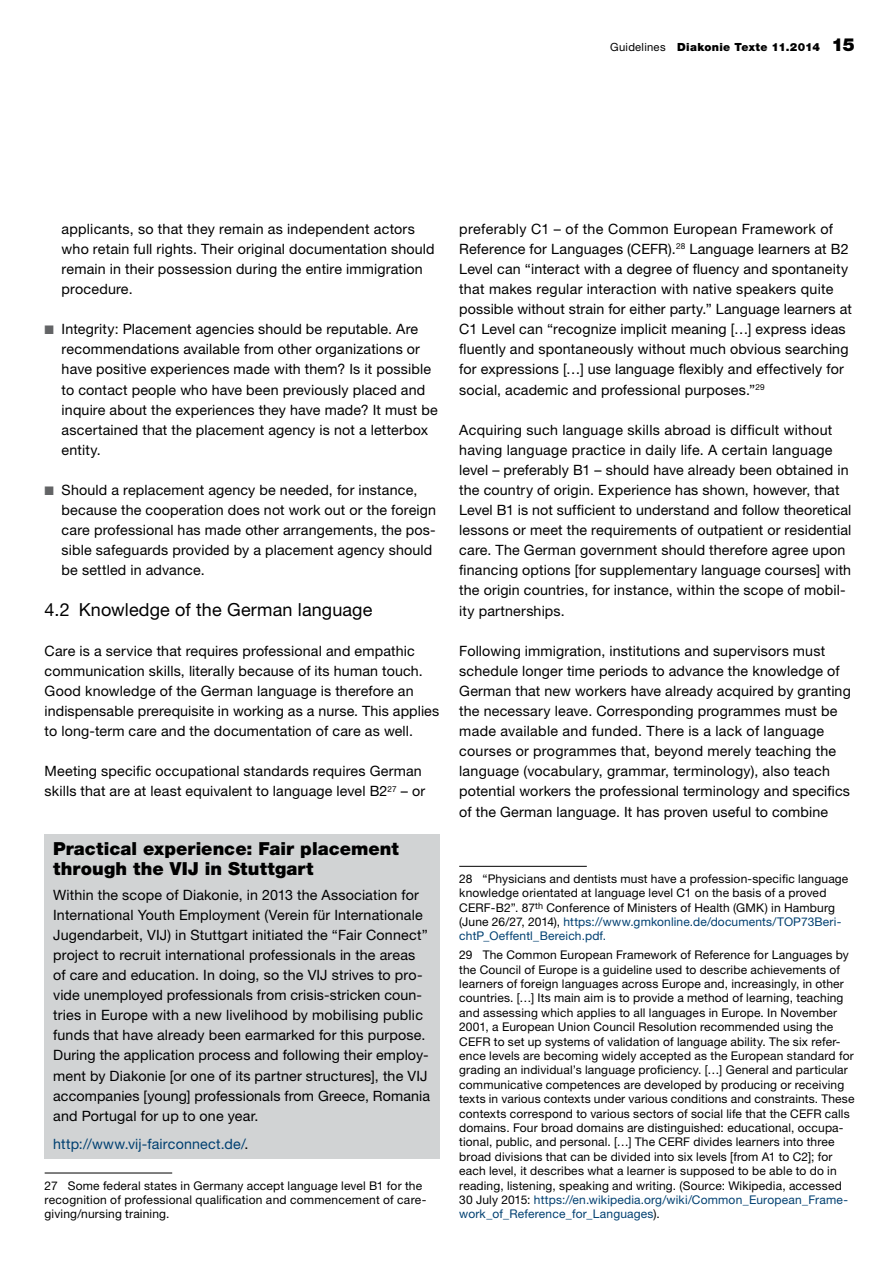
<style>
.page{position:relative;width:893px;height:1263px;background:#fff}
.page>*{position:absolute;margin:0;border:0;box-sizing:border-box;transform-origin:0 0}
.t1{font:900 18px/20.1px "Helvetica Neue LT Std";letter-spacing:.005em;color:#000}
.t2{font:18px "Helvetica Neue LT Std";letter-spacing:.005em;color:#000}
.t3{font:14.25px/20.1px "Helvetica Neue LT Std";letter-spacing:.01em;color:#000}
.t4{font:14.25px "Helvetica Neue LT Std";letter-spacing:.01em;color:#004071}
.t5{font:12px/14.4px "Helvetica Neue LT Std";letter-spacing:.015em;color:#000}
.t6{font:900 11.25px "Helvetica Neue LT Std";letter-spacing:.03em;color:#000}
.s1{font-weight:400}
.s2{font-size:18px}
.s3{color:#000}
.s4{color:#004071}
</style>
<div class="page">
<hr style="left:45px;top:1172px;width:127px;height:1px;background:#000">
<hr style="left:459px;top:866px;width:128px;height:1px;background:#000">
<div style="left:45px;top:834px;width:395px;height:325px;background:#d1d3d4"></div>
<p class="t6" style="left:610px;top:40px;width:246px"><span class="s1">Guidelines</span> Diakonie Texte 11.2014 <span class="s2">15</span></p>
<p class="t3" style="left:62px;top:218px;width:375px">applicants, so that they remain as independent actors who retain full rights. Their original documentation should remain in their possession during the entire immigration procedure.</p>
<p class="t3" style="left:62px;top:319px;width:378px">Integrity: Placement agencies should be reputable. Are recommendations available from other organizations or have positive experiences made with them? Is it possible to contact people who have been previously placed and inquire about the experiences they have made? It must be ascertained that the placement agency is not a letterbox entity.</p>
<p class="t3" style="left:62px;top:480px;width:376px">Should a replacement agency be needed, for instance, because the cooperation does not work out or the foreign care professional has made other arrangements, the pos&shy;sible safeguards provided by a placement agency should be settled in advance.</p>
<p class="t2" style="left:45px;top:598px;width:329px">4.2 Knowledge of the German language</p>
<p class="t3" style="left:45px;top:640px;width:396px">Care is a service that requires professional and empathic communication skills, literally because of its human touch.<br>Good knowledge of the German language is therefore an indispensable prerequisite in working as a nurse. This applies to long-term care and the documentation of care as well.</p>
<p class="t3" style="left:45px;top:761px;width:382px">Meeting specific occupational standards requires German skills that are at least equivalent to language level B2<sup>27</sup> – or</p>
<p class="t1" style="left:53px;top:839px;width:347px">Practical experience: Fair placement through the VIJ in Stuttgart</p>
<p class="t3" style="left:53px;top:884px;width:378px">Within the scope of Diakonie, in 2013 the Association for International Youth Employment (Verein für Internationale Jugendarbeit, VIJ) in Stuttgart initiated the “Fair Connect” project to recruit international professionals in the areas of care and education. In doing, so the VIJ strives to pro&shy;vide unemployed professionals from crisis-stricken coun&shy;tries in Europe with a new livelihood by mobilising public funds that have already been earmarked for this purpose.<br>During the application process and following their employ&shy;ment by Diakonie [or one of its partner structures], the VIJ accompanies [young] professionals from Greece, Romania and Portugal for up to one year.</p>
<p class="t4" style="left:53px;top:1136px;width:197px">http://www.vij-fairconnect.de/<span class="s3">.</span></p>
<p class="t5" style="left:45px;top:1178px;width:382px">27 Some federal states in Germany accept language level B1 for the recognition of professional qualification and commencement of care&shy;giving/nursing training.</p>
<p class="t3" style="left:459px;top:218px;width:394px">preferably C1 – of the Common European Framework of Reference for Languages (CEFR).<sup>28</sup> Language learners at B2<br>Level can “interact with a degree of fluency and spontaneity that makes regular interaction with native speakers quite possible without strain for either party.” Language learners at C1 Level can “recognize implicit meaning […] express ideas fluently and spontaneously without much obvious searching for expressions […] use language flexibly and effectively for social, academic and professional purposes.”<sup>29</sup></p>
<p class="t3" style="left:459px;top:419px;width:394px">Acquiring such language skills abroad is difficult without having language practice in daily life. A certain language level – preferably B1 – should have already been obtained in the country of origin. Experience has shown, however, that Level B1 is not sufficient to understand and follow theoretical lessons or meet the requirements of outpatient or residential care. The German government should therefore agree upon financing options [for supplementary language courses] with the origin countries, for instance, within the scope of mobil&shy;ity partnerships.</p>
<p class="t3" style="left:459px;top:640px;width:393px">Following immigration, institutions and supervisors must schedule longer time periods to advance the knowledge of German that new workers have already acquired by granting the necessary leave. Corresponding programmes must be made available and funded. There is a lack of language courses or programmes that, beyond merely teaching the language (vocabulary, grammar, terminology), also teach potential workers the professional terminology and specifics of the German language. It has proven useful to combine</p>
<p class="t5" style="left:459px;top:871px;width:391px">28 “Physicians and dentists must have a profession-specific language knowledge orientated at language level C1 on the basis of a proved CERF-B2”. 87<sup>th</sup> Conference of Ministers of Health (GMK) in Hamburg (June 26/27, 2014), <span class="s4">https://www.gmkonline.de/documents/TOP73Beri&shy;chtP_Oeffentl_Bereich.pdf.</span></p>
<p class="t5" style="left:459px;top:947px;width:397px">29 The Common European Framework of Reference for Languages by the Council of Europe is a guideline used to describe achievements of learners of foreign languages across Europe and, increasingly, in other countries. […] Its main aim is to provide a method of learning, teaching and assessing which applies to all languages in Europe. In November 2001, a European Union Council Resolution recommended using the CEFR to set up systems of validation of language ability. The six refer&shy;ence levels are becoming widely accepted as the European standard for grading an individual’s language proficiency. […] General and particular communicative competences are developed by producing or receiving texts in various contexts under various conditions and constraints. These contexts correspond to various sectors of social life that the CEFR calls domains. Four broad domains are distinguished: educational, occupa&shy;tional, public, and personal. […] The CERF divides learners into three broad divisions that can be divided into six levels [from A1 to C2]; for each level, it describes what a learner is supposed to be able to do in reading, listening, speaking and writing. (Source: Wikipedia, accessed 30 July 2015: <span class="s4">https://en.wikipedia.org/wiki/Common_European_Frame&shy;work_of_Reference_for_Languages</span>).</p>
</div>
